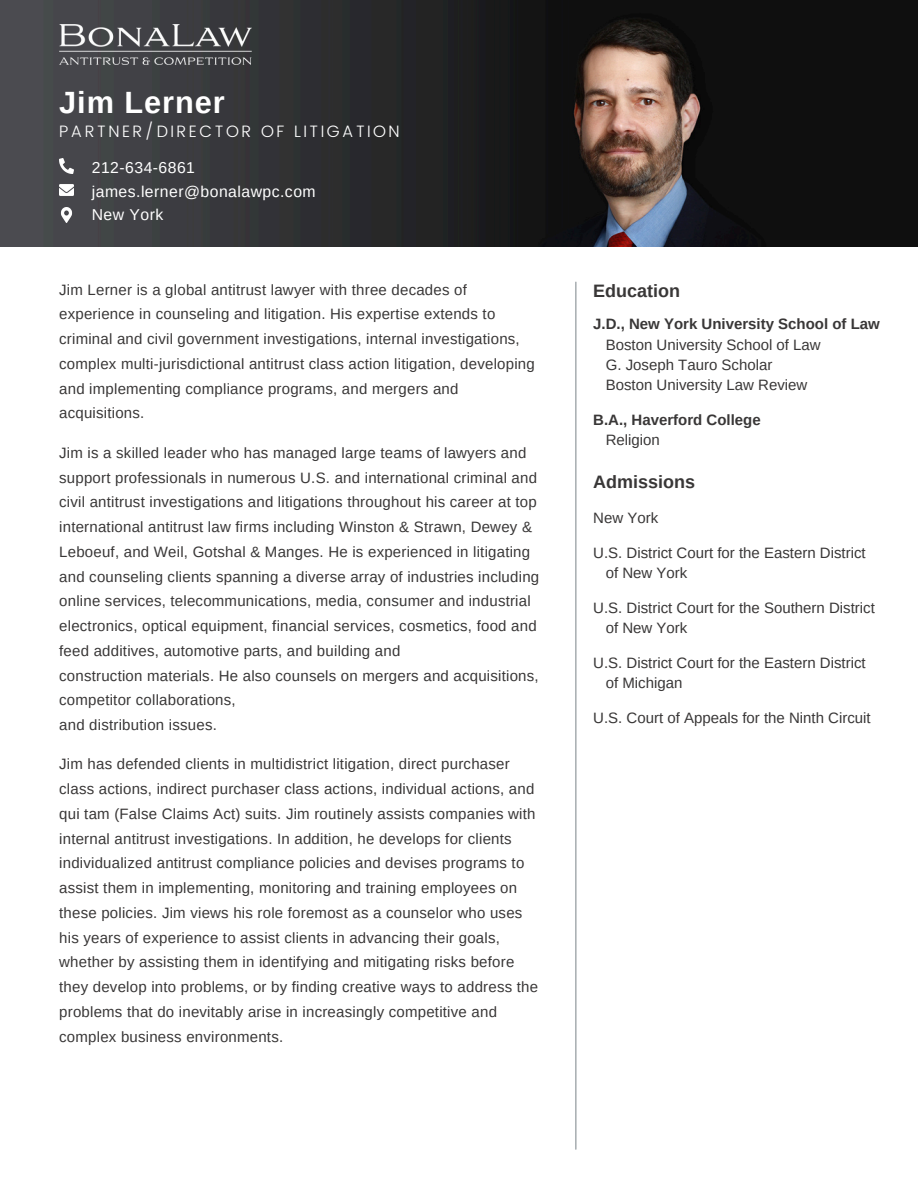
<style>
.page{position:relative;width:918px;height:1188px;background:#fff}
.page>*{position:absolute;margin:0;border:0;box-sizing:border-box;transform-origin:0 0}
.t1{font:700 30.75px "Arimo";letter-spacing:.03em;color:#fff}
.t2{font:700 18px "Arimo";color:#393737}
.t3{font:300 16.5px "Poppins";letter-spacing:.15em;color:#fff}
.t4{font:15.75px "Arimo";letter-spacing:.03em;color:#fff}
.t5{font:15px/24.8px "Arimo";letter-spacing:.015em;color:#393737}
.t6{font:700 15px "Arimo";color:#393737}
</style>
<div class="page">
<img style="left:0;top:0;width:918px;height:246px">
<img style="left:59px;top:24px;width:193px;height:41px">
<img style="left:59px;top:159px;width:15px;height:14px">
<img style="left:59px;top:208px;width:15px;height:14px">
<img style="left:59px;top:183px;width:15px;height:14px">
<hr style="left:575px;top:282px;width:1px;height:867px;background:#899196">
<p class="t1" style="left:59px;top:85px;width:167px">Jim Lerner</p>
<p class="t3" style="left:59px;top:121px;width:342px">PARTNER/DIRECTOR OF LITIGATION</p>
<p class="t4" style="left:92px;top:159px;width:105px">212-634-6861</p>
<p class="t4" style="left:92px;top:182px;width:225px">james.lerner@bonalawpc.com</p>
<p class="t4" style="left:92px;top:206px;width:73px">New York</p>
<p class="t5" style="left:59px;top:277px;width:477px">Jim Lerner is a global antitrust lawyer with three decades of experience in counseling and litigation. His expertise extends to criminal and civil government investigations, internal investigations, complex multi-jurisdictional antitrust class action litigation, developing and implementing compliance programs, and mergers and acquisitions.</p>
<p class="t5" style="left:59px;top:440px;width:482px">Jim is a skilled leader who has managed large teams of lawyers and support professionals in numerous U.S. and international criminal and civil antitrust investigations and litigations throughout his career at top international antitrust law firms including Winston &amp; Strawn, Dewey &amp; Leboeuf, and Weil, Gotshal &amp; Manges. He is experienced in litigating and counseling clients spanning a diverse array of industries including online services, telecommunications, media, consumer and industrial electronics, optical equipment, financial services, cosmetics, food and feed additives, automotive parts, and building and</p>
<h1 class="t5" style="left:59px;top:663px;width:481px">construction materials. He also counsels on mergers and acquisitions, competitor collaborations,</h1>
<p class="t5" style="left:59px;top:712px;width:159px">and distribution issues.</p>
<p class="t5" style="left:59px;top:752px;width:480px">Jim has defended clients in multidistrict litigation, direct purchaser class actions, indirect purchaser class actions, individual actions, and qui tam (False Claims Act) suits. Jim routinely assists companies with internal antitrust investigations. In addition, he develops for clients individualized antitrust compliance policies and devises programs to assist them in implementing, monitoring and training employees on these policies. Jim views his role foremost as a counselor who uses his years of experience to assist clients in advancing their goals, whether by assisting them in identifying and mitigating risks before they develop into problems, or by finding creative ways to address the problems that do inevitably arise in increasingly competitive and complex business environments.</p>
<h2 class="t2" style="left:593px;top:280px;width:88px">Education</h2>
<p class="t6" style="left:593px;top:316px;width:288px">J.D., New York University School of Law</p>
<p class="t5" style="left:606px;top:332px;width:217px">Boston University School of Law</p>
<p class="t5" style="left:606px;top:352px;width:168px">G. Joseph Tauro Scholar</p>
<p class="t5" style="left:606px;top:372px;width:203px">Boston University Law Review</p>
<p class="t6" style="left:593px;top:411px;width:169px">B.A., Haverford College</p>
<p class="t5" style="left:606px;top:428px;width:56px">Religion</p>
<h2 class="t2" style="left:593px;top:472px;width:103px">Admissions</h2>
<p class="t5" style="left:593px;top:505px;width:67px">New York</p>
<p class="t5" style="left:593px;top:540px;width:274px">U.S. District Court for the Eastern District</p>
<p class="t5" style="left:606px;top:560px;width:83px">of New York</p>
<p class="t5" style="left:593px;top:595px;width:283px">U.S. District Court for the Southern District</p>
<p class="t5" style="left:606px;top:615px;width:83px">of New York</p>
<p class="t5" style="left:593px;top:650px;width:274px">U.S. District Court for the Eastern District</p>
<p class="t5" style="left:606px;top:671px;width:78px">of Michigan</p>
<p class="t5" style="left:593px;top:705px;width:279px">U.S. Court of Appeals for the Ninth Circuit</p>
</div>
